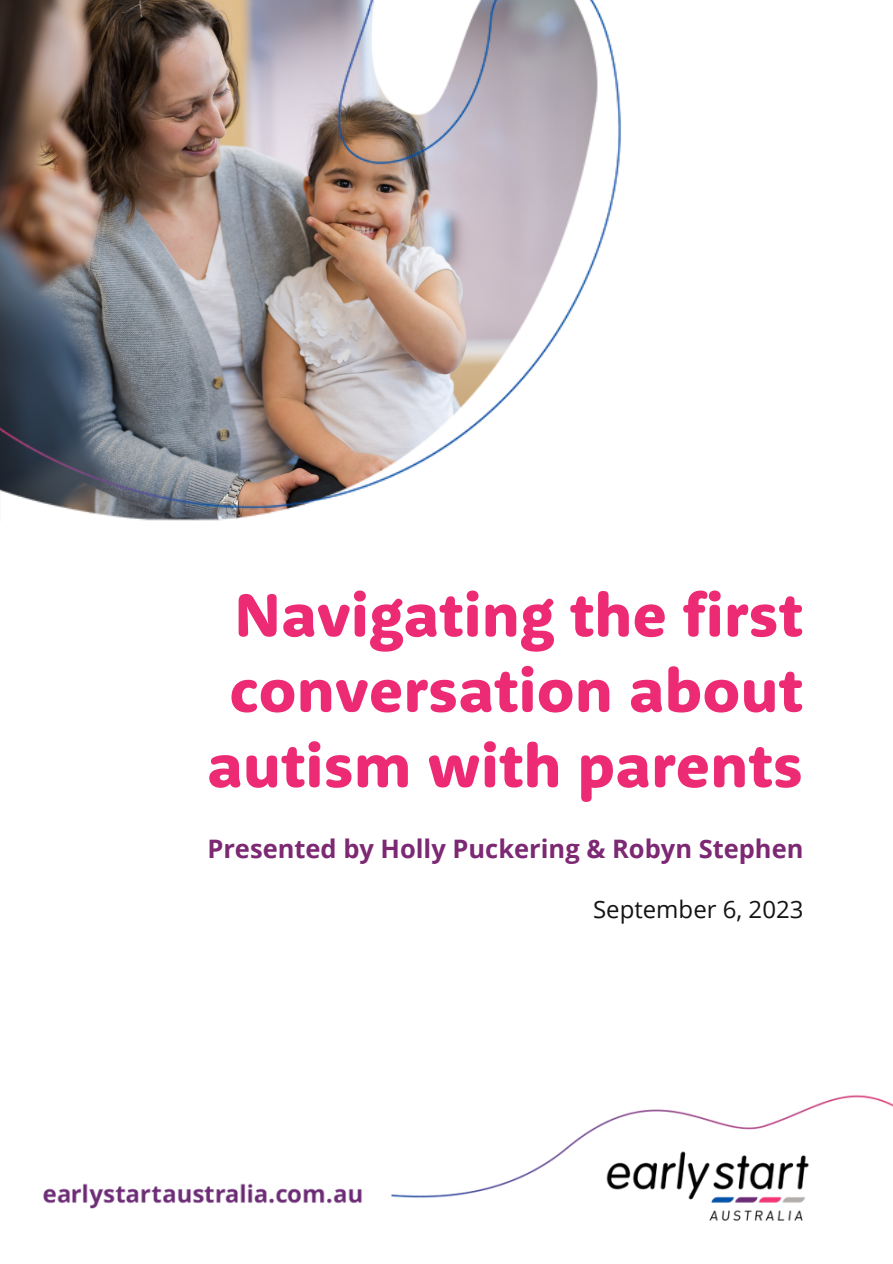
<style>
.page{position:relative;width:893px;height:1264px;background:#fff}
.page>*{position:absolute;margin:0;border:0;box-sizing:border-box;transform-origin:0 0}
.t1{font:800 63px/75.3px "Rooney Sans";color:#ed2b74}
.t2{font:700 25.5px "Open Sans";color:#7c2873}
.t3{font:24px "Open Sans";color:#131313}
</style>
<div class="page">
<img style="left:43px;top:1095px;width:849px;height:126px">
<img style="left:0;top:0;width:621px;height:521px">
<p class="t1" style="left:229px;top:575px;width:575px">Navigating the first conversation about</p>
<p class="t1" style="left:207px;top:726px;width:597px">autism with parents</p>
<p class="t2" style="left:207px;top:830px;width:597px">Presented by Holly Puckering &amp; Robyn Stephen</p>
<p class="t3" style="left:593px;top:892px;width:212px">September 6, 2023</p>
</div>
